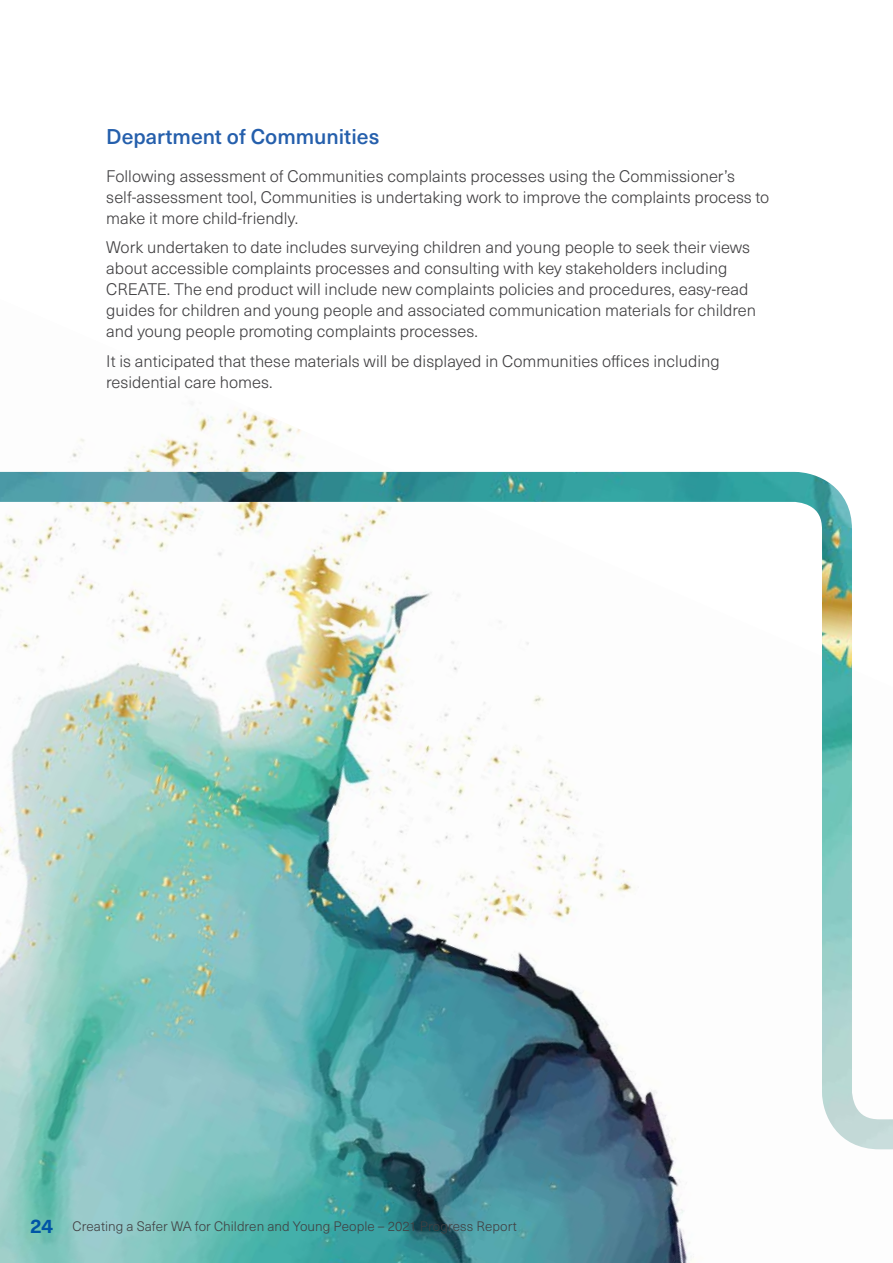
<style>
.page{position:relative;width:893px;height:1263px;background:#fff}
.page>*{position:absolute;margin:0;border:0;box-sizing:border-box;transform-origin:0 0}
.H4_Heading_-_Blue{font:500 21px "Neue Haas Unica W1 G";color:#255fac}
.Body_Text_-_11_14{font:300 16.5px/21px "Neue Haas Unica W1 G";color:#414042}
.t1{font:300 13.5px "Neue Haas Unica W1 G";letter-spacing:.005em;color:#414042}
.s1{font-weight:700;font-size:19.5px;color:#0054a6}
</style>
<div class="page">
<img style="left:0;top:408px;width:893px;height:855px">
<img style="left:0;top:472px;width:893px;height:677px">
<p class="H4_Heading_-_Blue" style="left:106px;top:120px;width:275px">Department of Communities</p>
<p class="Body_Text_-_11_14" style="left:106px;top:164px;width:665px">Following assessment of Communities complaints processes using the Commissioner’s self-assessment tool, Communities is undertaking work to improve the complaints process to make it more child-friendly.</p>
<p class="Body_Text_-_11_14" style="left:106px;top:236px;width:651px">Work undertaken to date includes surveying children and young people to seek their views about accessible complaints processes and consulting with key stakeholders including CREATE. The end product will include new complaints policies and procedures, easy-read guides for children and young people and associated communication materials for children and young people promoting complaints processes.</p>
<p class="Body_Text_-_11_14" style="left:106px;top:349px;width:615px">It is anticipated that these materials will be displayed in Communities offices including residential care homes.</p>
<p class="t1" style="left:30px;top:1216px;width:488px"><span class="s1">24</span> Creating a Safer WA for Children and Young People – 2021 Progress Report</p>
</div>
